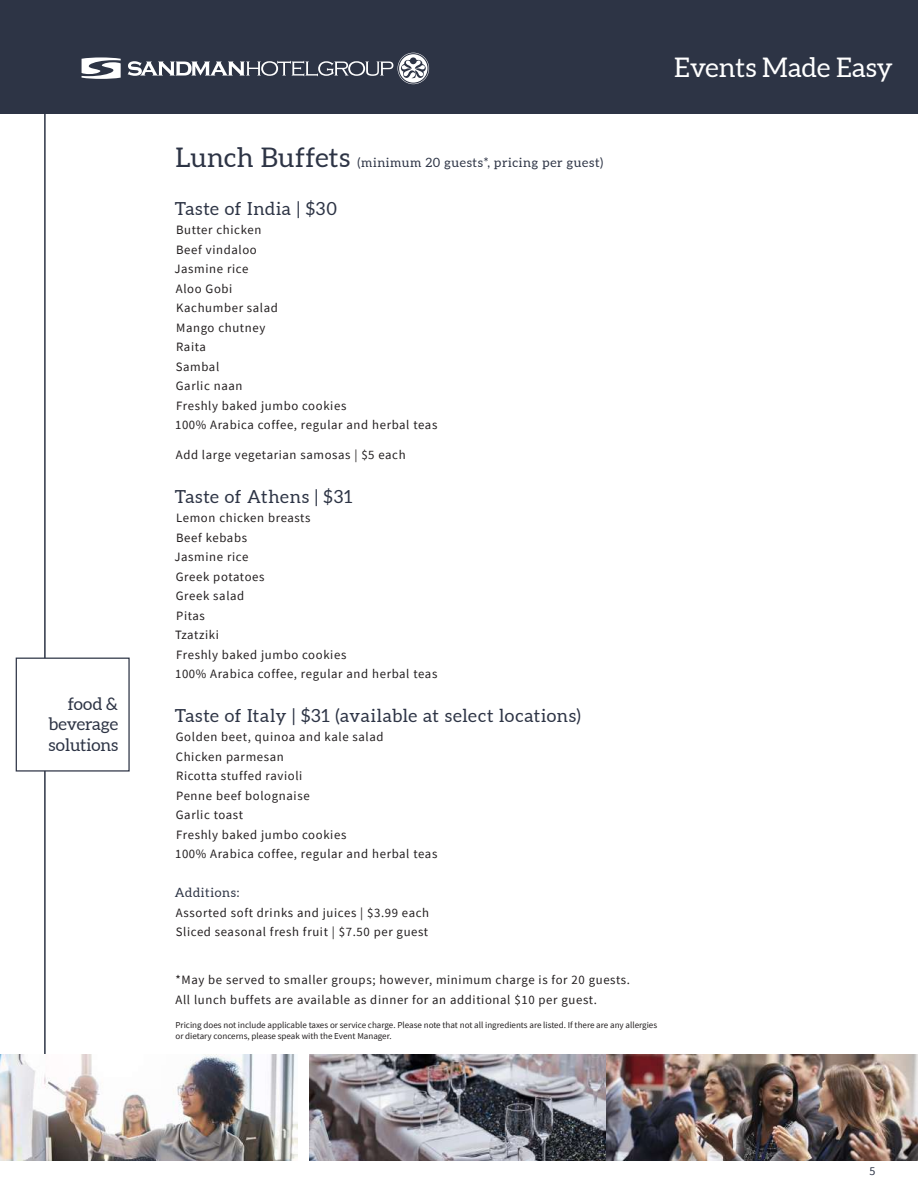
<style>
.page{position:relative;width:918px;height:1188px;background:#fff}
.page>*{position:absolute;margin:0;border:0;box-sizing:border-box;transform-origin:0 0}
.t1{font:27px "Aleo";color:#fff}
.t2{font:18px "Aleo";letter-spacing:.04em;color:#2d3445}
.t3{font:17.25px/20.7px "Aleo";color:#2d3445;text-align:justify}
.t4{font:12.75px/19.5px "Source Sans Pro";letter-spacing:.05em;color:#231f20}
.t5{font:12.75px "Aleo";letter-spacing:.05em;color:#2d3445}
.t6{font:12px "Source Sans Pro";color:#2d3445}
.t7{font:9px/10.8px "Source Sans Pro";color:#231f20}
.s1{font-size:27px}
</style>
<div class="page">
<div style="left:0;top:0;width:918px;height:114px;background:#2d3445"></div>
<hr style="left:44px;top:113px;width:2px;height:1048px;background:#2d3445">
<div style="left:16px;top:658px;width:114px;height:114px;background:#fff;border:1px solid #2d3445"></div>
<img style="left:309px;top:1054px;width:609px;height:107px">
<img style="left:0;top:1055px;width:297px;height:106px">
<svg style="left:128px;top:53px;width:301px;height:31px"></svg>
<svg style="left:82px;top:57px;width:39px;height:22px"></svg>
<h3 class="t3" style="left:48px;top:694px;width:71px;text-indent:19px">food &amp; beverage solutions</h3>
<h1 class="t1" style="left:674px;top:52px;width:220px">Events Made Easy</h1>
<p class="t5" style="left:176px;top:155px;width:429px"><span class="s1">Lunch Buffets</span> (minimum 20 guests*, pricing per guest)</p>
<h2 class="t2" style="left:175px;top:198px;width:164px">Taste of India | $30</h2>
<p class="t4" style="left:175px;top:220px;width:264px">Butter chicken<br>Beef vindaloo<br>Jasmine rice<br>Aloo Gobi<br>Kachumber salad<br>Mango chutney<br>Raita<br>Sambal<br>Garlic naan<br>Freshly baked jumbo cookies<br>100% Arabica coffee, regular and herbal teas</p>
<p class="t4" style="left:176px;top:445px;width:231px">Add large vegetarian samosas | $5 each</p>
<h2 class="t2" style="left:175px;top:486px;width:179px">Taste of Athens | $31</h2>
<p class="t4" style="left:175px;top:508px;width:264px">Lemon chicken breasts<br>Beef kebabs<br>Jasmine rice<br>Greek potatoes<br>Greek salad<br>Pitas<br>Tzatziki<br>Freshly baked jumbo cookies<br>100% Arabica coffee, regular and herbal teas</p>
<h2 class="t2" style="left:175px;top:705px;width:407px">Taste of Italy | $31 (available at select locations)</h2>
<p class="t4" style="left:175px;top:727px;width:264px">Golden beet, quinoa and kale salad<br>Chicken parmesan<br>Ricotta stuffed ravioli<br>Penne beef bolognaise<br>Garlic toast<br>Freshly baked jumbo cookies<br>100% Arabica coffee, regular and herbal teas</p>
<p class="t5" style="left:175px;top:886px;width:66px">Additions:</p>
<p class="t4" style="left:176px;top:903px;width:255px">Assorted soft drinks and juices | $3.99 each<br>Sliced seasonal fresh fruit | $7.50 per guest</p>
<p class="t4" style="left:176px;top:970px;width:456px">*May be served to smaller groups; however, minimum charge is for 20 guests.<br>All lunch buffets are available as dinner for an additional $10 per guest.</p>
<p class="t7" style="left:176px;top:1019px;width:483px">Pricing does not include applicable taxes or service charge. Please note that not all ingredients are listed. If there are any allergies or dietary concerns, please speak with the Event Manager.</p>
<p class="t6" style="left:869px;top:1164px;width:7px">5</p>
</div>
